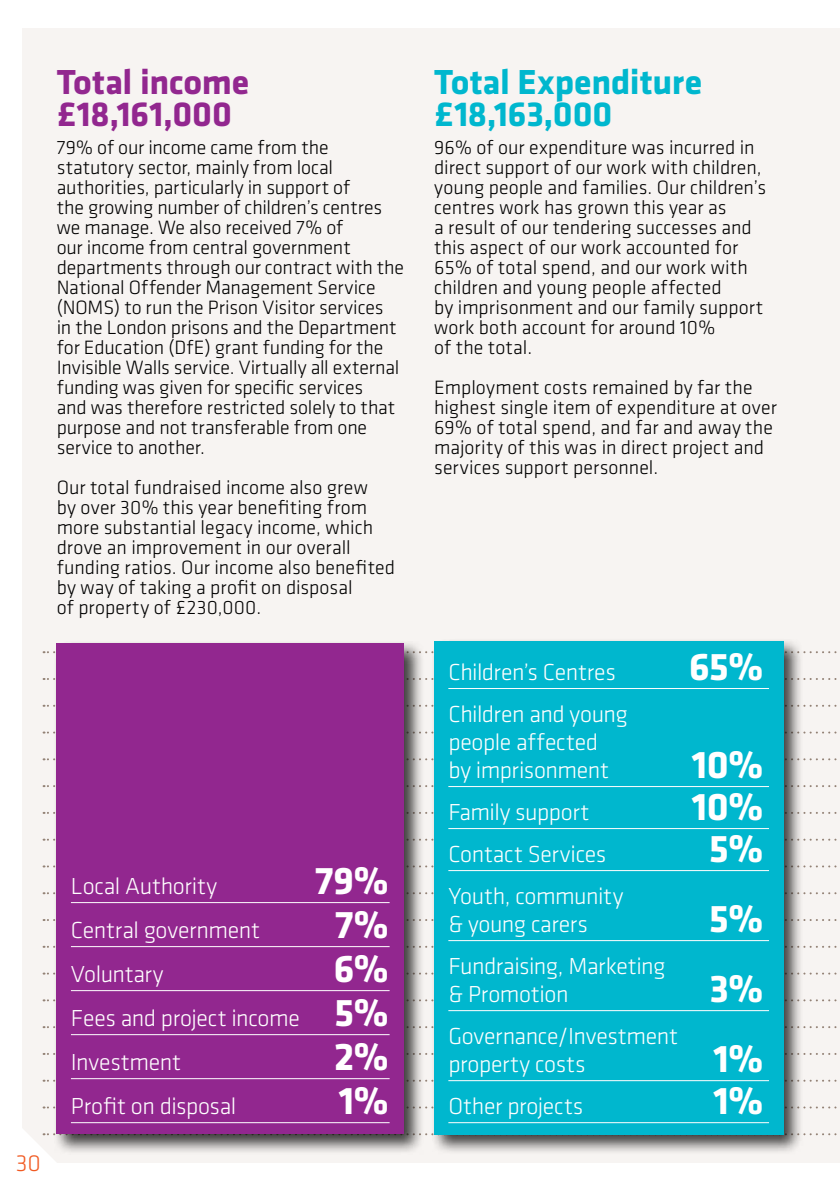
<style>
.page{position:relative;width:840px;height:1191px;background:#fff}
.page>*{position:absolute;margin:0;border:0;box-sizing:border-box;transform-origin:0 0}
.t1{font:700 40px "Klavika";letter-spacing:-.02em;color:#fff}
.t2{font:700 36px/32px "Klavika";letter-spacing:-.005em;color:#00b7ce}
.t3{font:700 36px/32px "Klavika";letter-spacing:-.005em;color:#92278f}
.t4{font:300 24px/28px "Klavika";letter-spacing:-.015em;color:#fff}
.t5{font:300 24px "Klavika";color:#f15a22}
.t6{font:300 20px/20px "Klavika";color:#000}
.s1{font-weight:700;font-size:40px}
</style>
<div class="page">
<div style="left:23px;top:28px;width:816px;height:1134px;background:#f7f4f2"></div>
<svg style="left:44px;top:678px;width:796px;height:2px"></svg>
<svg style="left:44px;top:731px;width:796px;height:2px"></svg>
<svg style="left:44px;top:785px;width:796px;height:2px"></svg>
<svg style="left:44px;top:838px;width:796px;height:2px"></svg>
<svg style="left:44px;top:651px;width:796px;height:2px"></svg>
<svg style="left:44px;top:705px;width:796px;height:2px"></svg>
<svg style="left:44px;top:758px;width:796px;height:2px"></svg>
<svg style="left:44px;top:812px;width:796px;height:2px"></svg>
<svg style="left:44px;top:865px;width:796px;height:2px"></svg>
<svg style="left:44px;top:892px;width:796px;height:2px"></svg>
<svg style="left:44px;top:919px;width:796px;height:2px"></svg>
<svg style="left:44px;top:945px;width:796px;height:2px"></svg>
<svg style="left:44px;top:972px;width:796px;height:2px"></svg>
<svg style="left:44px;top:999px;width:796px;height:2px"></svg>
<svg style="left:44px;top:1026px;width:796px;height:2px"></svg>
<svg style="left:44px;top:1053px;width:796px;height:2px"></svg>
<svg style="left:44px;top:1079px;width:796px;height:2px"></svg>
<div style="left:53px;top:640px;width:371px;height:515px;background:#000;opacity:.75"></div>
<div style="left:57px;top:643px;width:346px;height:491px;background:#92278f"></div>
<hr style="left:71px;top:902px;width:318px;height:1px;background:#fff">
<hr style="left:71px;top:946px;width:318px;height:1px;background:#fff">
<hr style="left:71px;top:990px;width:318px;height:1px;background:#fff">
<hr style="left:71px;top:1034px;width:318px;height:1px;background:#fff">
<hr style="left:71px;top:1078px;width:318px;height:1px;background:#fff">
<div style="left:430px;top:637px;width:373px;height:518px;background:#000;opacity:.75"></div>
<div style="left:434px;top:641px;width:348px;height:493px;background:#00b7ce"></div>
<hr style="left:448px;top:688px;width:320px;height:1px;background:#fff">
<hr style="left:448px;top:786px;width:320px;height:1px;background:#fff">
<hr style="left:448px;top:828px;width:320px;height:1px;background:#fff">
<hr style="left:448px;top:870px;width:320px;height:1px;background:#fff">
<hr style="left:448px;top:940px;width:320px;height:1px;background:#fff">
<hr style="left:448px;top:1010px;width:320px;height:1px;background:#fff">
<hr style="left:448px;top:1080px;width:320px;height:1px;background:#fff">
<svg style="left:22px;top:1106px;width:818px;height:57px"></svg>
<h2 class="t3" style="left:57px;top:67px;width:194px">Total income £18,161,000</h2>
<p class="t6" style="left:57px;top:138px;width:349px">79% of our income came from the statutory sector, mainly from local authorities, particularly in support of<br>the growing number of children’s centres we manage. We also received 7% of<br>our income from central government departments through our contract with the National Offender Management Service (NOMS) to run the Prison Visitor services<br>in the London prisons and the Department for Education (DfE) grant funding for the Invisible Walls service. Virtually all external funding was given for specific services<br>and was therefore restricted solely to that purpose and not transferable from one service to another.</p>
<p class="t6" style="left:57px;top:478px;width:340px">Our total fundraised income also grew<br>by over 30% this year benefiting from more substantial legacy income, which drove an improvement in our overall funding ratios. Our income also benefited by way of taking a profit on disposal<br>of property of £230,000.</p>
<p class="t5" style="left:16px;top:1149px;width:27px">30</p>
<p class="t4" style="left:71px;top:873px;width:148px">Local Authority</p>
<h1 class="t1" style="left:315px;top:859px;width:75px">79%</h1>
<p class="t4" style="left:71px;top:917px;width:190px">Central government</p>
<h1 class="t1" style="left:335px;top:903px;width:55px">7%</h1>
<p class="t4" style="left:71px;top:961px;width:94px">Voluntary</p>
<h1 class="t1" style="left:333px;top:947px;width:56px">6%</h1>
<p class="t4" style="left:71px;top:997px;width:319px;line-height:44px">Fees and project income <span class="s1">5%<br></span>Investment</p>
<h1 class="t1" style="left:334px;top:1035px;width:56px">2%</h1>
<p class="t4" style="left:71px;top:1093px;width:167px">Profit on disposal</p>
<h1 class="t1" style="left:339px;top:1079px;width:51px">1%</h1>
<h2 class="t2" style="left:434px;top:67px;width:269px">Total Expenditure £18,163,000</h2>
<p class="t6" style="left:434px;top:138px;width:333px">96% of our expenditure was incurred in direct support of our work with children, young people and families. Our children’s centres work has grown this year as<br>a result of our tendering successes and this aspect of our work accounted for 65% of total spend, and our work with children and young people affected<br>by imprisonment and our family support work both account for around 10%<br>of the total.</p>
<p class="t6" style="left:434px;top:378px;width:344px">Employment costs remained by far the highest single item of expenditure at over 69% of total spend, and far and away the majority of this was in direct project and services support personnel.</p>
<p class="t4" style="left:448px;top:659px;width:169px">Children’s Centres</p>
<h1 class="t1" style="left:688px;top:645px;width:76px">65%</h1>
<p class="t4" style="left:448px;top:701px;width:181px">Children and young people affected<br>by imprisonment</p>
<h1 class="t1" style="left:691px;top:743px;width:73px">10%</h1>
<p class="t4" style="left:448px;top:799px;width:142px">Family support</p>
<h1 class="t1" style="left:691px;top:785px;width:73px">10%</h1>
<p class="t4" style="left:448px;top:841px;width:159px">Contact Services</p>
<h1 class="t1" style="left:708px;top:827px;width:56px">5%</h1>
<p class="t4" style="left:448px;top:883px;width:176px">Youth, community &amp; young carers</p>
<h1 class="t1" style="left:708px;top:897px;width:56px">5%</h1>
<p class="t4" style="left:448px;top:953px;width:218px">Fundraising, Marketing &amp; Promotion</p>
<p class="t4" style="left:448px;top:1023px;width:231px">Governance/Investment property costs</p>
<h1 class="t1" style="left:709px;top:967px;width:55px">3%</h1>
<h1 class="t1" style="left:713px;top:1037px;width:51px">1%</h1>
<p class="t4" style="left:448px;top:1093px;width:136px">Other projects</p>
<h1 class="t1" style="left:713px;top:1079px;width:51px">1%</h1>
</div>
